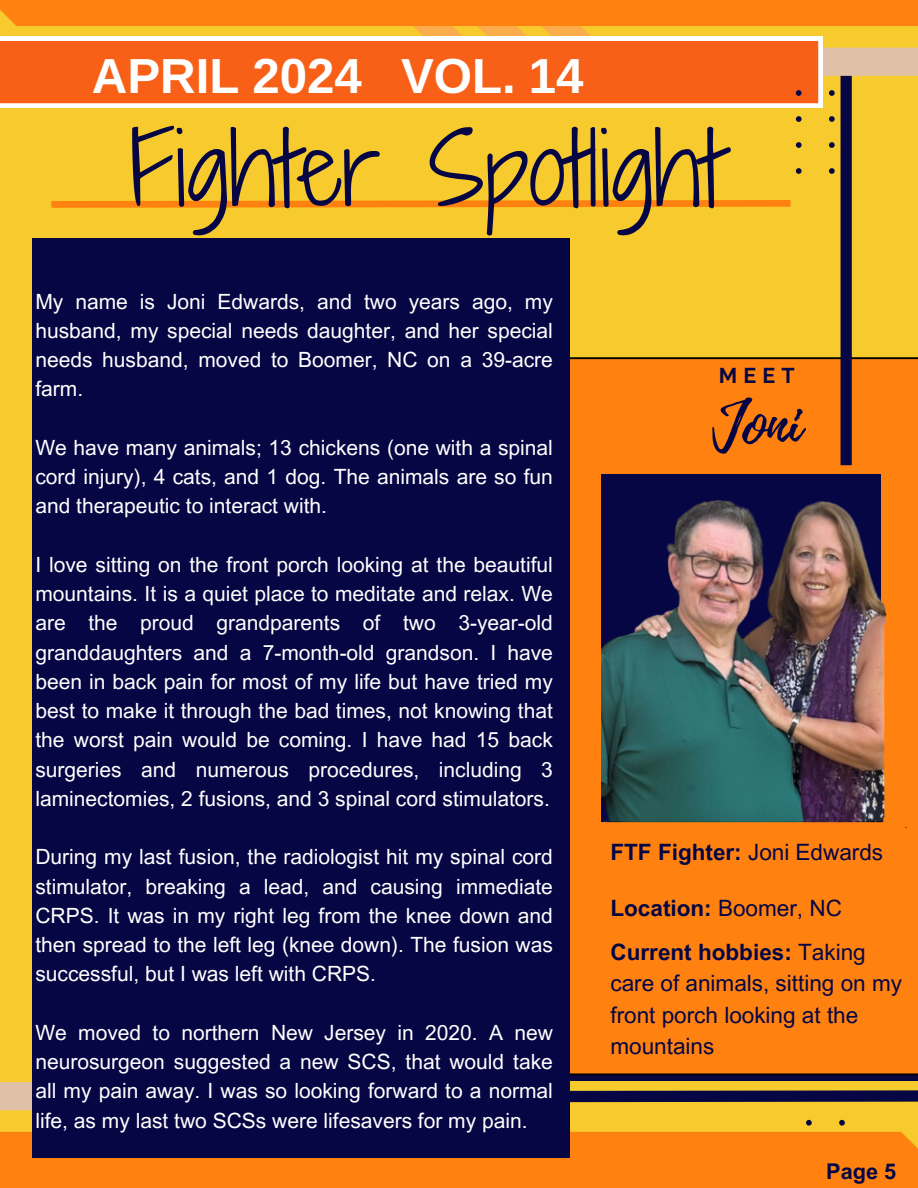
<style>
.page{position:relative;width:918px;height:1188px;background:#f7cb2d}
.page>*{position:absolute;margin:0;border:0;box-sizing:border-box;transform-origin:0 0}
.t1{font:95.25px "Shadows Into Light Two";color:#060644}
.t2{font:64.2px "Playlist Script";color:#060644}
.t3{font:49.2px "Ramabhadra";color:#fff}
.t4{font:22.5px/31.5px "Arial MT Pro";color:#060644}
.t5{font:700 22.5px "Arial MT Pro";color:#060644}
.t6{font:700 21.75px "Arial MT Pro";color:#060644}
.t7{font:700 21.45px "Raleway";color:#060644}
.t8{font:21px/29.2px "Arial MT Pro";color:#fff;text-align:justify}
.s1{font-weight:400}
.s2{font-weight:700}
</style>
<div class="page">
<div style="left:570px;top:357px;width:348px;height:679px;background:#ff8210"></div>
<div style="left:32px;top:238px;width:538px;height:920px;background:#060644"></div>
<div style="left:841px;top:72px;width:11px;height:393px;background:#060644"></div>
<svg style="left:0;top:0;width:918px;height:77px"></svg>
<svg style="left:0;top:36px;width:823px;height:71px;background:#f87435"></svg>
<svg style="left:51px;top:200px;width:740px;height:8px;background:#fd8d14"></svg>
<svg style="left:791px;top:84px;width:43px;height:90px"></svg>
<svg style="left:0;top:1036px;width:918px;height:152px"></svg>
<img style="left:602px;top:472px;width:316px;height:355px">
<p class="t3" style="left:92px;top:47px;width:493px">APRIL 2024 VOL. 14</p>
<p class="t1" style="left:129px;top:99px;width:595px">Fighter Spotlight</p>
<p class="t8" style="left:35px;top:289px;width:519px">My name is Joni Edwards, and two years ago, my husband, my special needs daughter, and her special needs husband, moved to Boomer, NC on a 39-acre farm.</p>
<h1 class="t8" style="left:35px;top:435px;width:519px">We have many animals; 13 chickens (one with a spinal cord injury), 4 cats, and 1 dog. The animals are so fun and therapeutic to interact with.</h1>
<p class="t8" style="left:35px;top:552px;width:519px">I love sitting on the front porch looking at the beautiful mountains. It is a quiet place to meditate and relax. We are the proud grandparents of two 3-year-old granddaughters and a 7-month-old grandson. I have been in back pain for most of my life but have tried my best to make it through the bad times, not knowing that the worst pain would be coming. I have had 15 back surgeries and numerous procedures, including 3 laminectomies, 2 fusions, and 3 spinal cord stimulators.</p>
<p class="t8" style="left:35px;top:845px;width:519px">During my last fusion, the radiologist hit my spinal cord stimulator, breaking a lead, and causing immediate CRPS. It was in my right leg from the knee down and then spread to the left leg (knee down). The fusion was successful, but I was left with CRPS.</p>
<p class="t8" style="left:35px;top:1020px;width:519px">We moved to northern New Jersey in 2020. A new neurosurgeon suggested a new SCS, that would take all my pain away. I was so looking forward to a normal life, as my last two SCSs were lifesavers for my pain.</p>
<h2 class="t7" style="left:719px;top:363px;width:78px">MEET</h2>
<h3 class="t2" style="left:712px;top:379px;width:90px">Joni</h3>
<p class="t5" style="left:610px;top:843px;width:274px">FTF Fighter: <span class="s1">Joni Edwards</span></p>
<p class="t5" style="left:610px;top:900px;width:233px">Location: <span class="s1">Boomer, NC</span></p>
<p class="t4" style="left:610px;top:939px;width:293px"><span class="s2">Current hobbies:</span> Taking care of animals, sitting on my front porch looking at the mountains</p>
<h4 class="t6" style="left:826px;top:1163px;width:72px">Page 5</h4>
</div>
